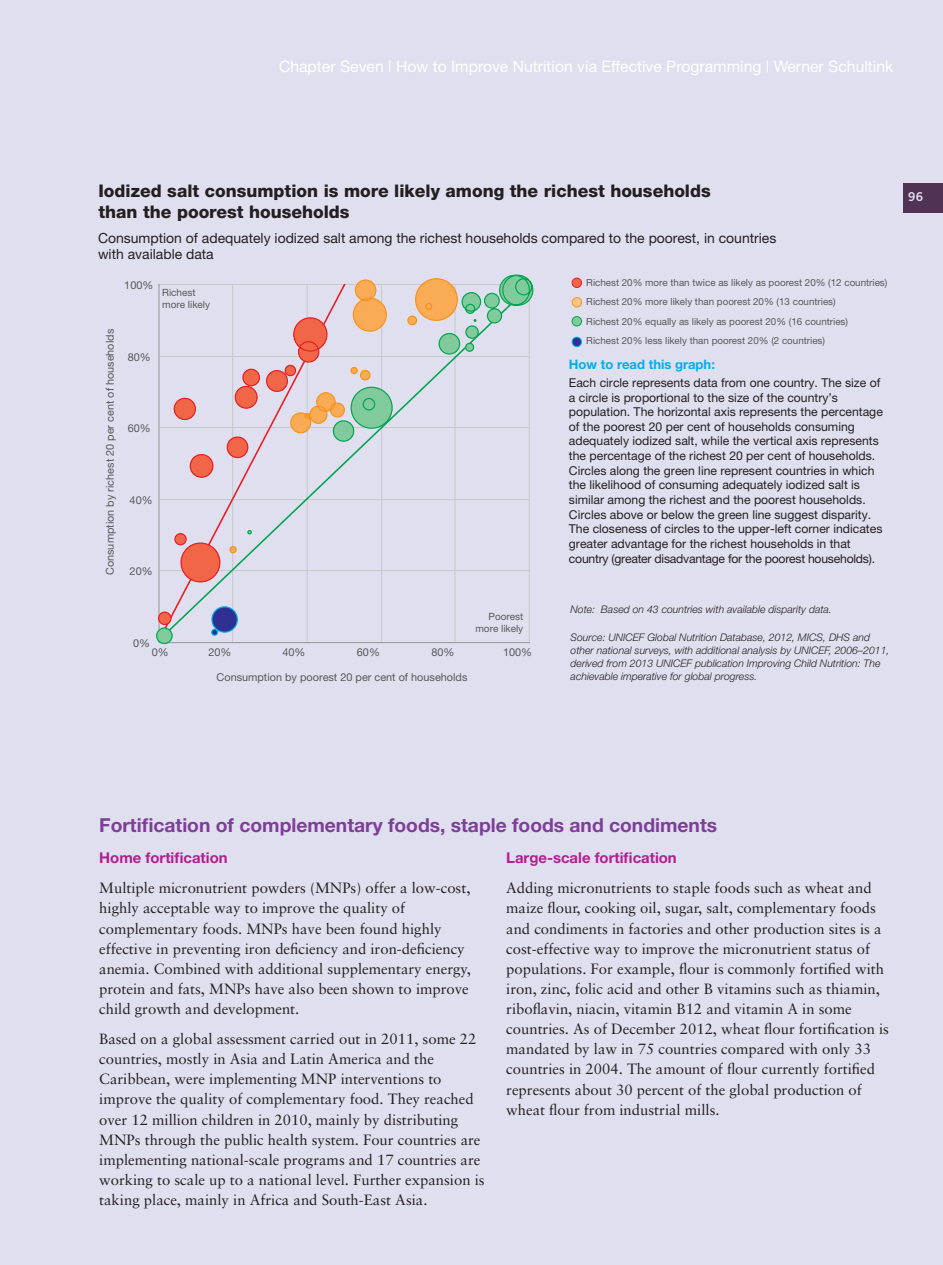
<style>
.page{position:relative;width:943px;height:1265px;background:#e0dfef}
.page>*{position:absolute;margin:0;border:0;box-sizing:border-box;transform-origin:0 0}
.Text_bold_1{font:700 19.25px "Helvetica Neue";color:#7e3e98}
.t1{font:800 17.5px/21px "Helvetica Neue";color:#231f20}
.Chapter_details_page{font:15.75px "Helvetica Neue";color:#fff}
.Text{font:14.88px/20.1px "Sabon";color:#231f20}
.Text_bold_2{font:700 14.88px "Helvetica Neue";color:#b41e8d}
.t2{font:14px/16.8px "Helvetica Neue";color:#231f20}
.t3{font:700 13.12px "Helvetica Neue";color:#00aeef}
.t4{font:12.25px/14.7px "Helvetica Neue";color:#231f20}
.t5{font:12.25px "Trade Gothic Bold Two";color:#fff}
.t6{font:10.85px "Helvetica Neue";color:#57585a}
.t7{font:italic 300 10.5px/13.1px "Helvetica Neue";color:#231f20}
.t8{font:9.97px/11.9px "Helvetica Neue";color:#57585a;text-align:right}
.t9{font:9.8px/19.2px "Helvetica Neue";color:#57585a}
</style>
<div class="page">
<div style="left:572px;top:278px;width:9px;height:9px;background:#f26648;border-radius:50%"></div>
<div style="left:571px;top:278px;width:11px;height:10px;border:1px solid #ee1d23;border-radius:50%"></div>
<div style="left:572px;top:298px;width:10px;height:9px;background:#fdc689;border-radius:50%"></div>
<div style="left:571px;top:297px;width:11px;height:10px;border:1px solid #f7931d;border-radius:50%"></div>
<div style="left:572px;top:317px;width:9px;height:9px;background:#80ca9c;border-radius:50%"></div>
<div style="left:571px;top:316px;width:11px;height:10px;border:1px solid #00a54f;border-radius:50%"></div>
<div style="left:572px;top:337px;width:9px;height:10px;background:#2e3092;border-radius:50%"></div>
<div style="left:571px;top:337px;width:11px;height:10px;border:1px solid #00aeef;border-radius:50%"></div>
<svg style="left:156px;top:274px;width:378px;height:371px"></svg>
<p class="Chapter_details_page" style="left:279px;top:57px;width:616px">Chapter Seven | How to Improve Nutrition via Effective Programming | Werner Schultink</p>
<p class="t1" style="left:98px;top:180px;width:614px">Iodized salt consumption is more likely among the richest households than the poorest households</p>
<p class="t2" style="left:98px;top:229px;width:680px">Consumption of adequately iodized salt among the richest households compared to the poorest, in countries with available data</p>
<p class="t6" style="left:124px;top:279px;width:31px">100%</p>
<p class="t6" style="left:103px;top:575px;width:248px;rotate:-90deg">Consumption by richest 20 per cent of households</p>
<p class="t6" style="left:128px;top:350px;width:24px">80%</p>
<p class="t6" style="left:128px;top:422px;width:24px">60%</p>
<p class="t6" style="left:130px;top:493px;width:24px">40%</p>
<p class="t6" style="left:130px;top:565px;width:24px">20%</p>
<p class="t8" style="left:162px;top:286px;width:49px;text-align:left">Richest more likely</p>
<p class="t8" style="left:475px;top:610px;width:49px">Poorest more likely</p>
<p class="t6" style="left:133px;top:636px;width:18px">0%</p>
<p class="t6" style="left:152px;top:646px;width:18px">0%</p>
<p class="t6" style="left:208px;top:646px;width:24px">20%</p>
<p class="t6" style="left:282px;top:646px;width:24px">40%</p>
<p class="t6" style="left:357px;top:646px;width:24px">60%</p>
<p class="t6" style="left:431px;top:646px;width:24px">80%</p>
<p class="t6" style="left:503px;top:646px;width:31px">100%</p>
<p class="t6" style="left:216px;top:670px;width:252px">Consumption by poorest 20 per cent of households</p>
<p class="t9" style="left:586px;top:273px;width:302px">Richest 20% more than twice as likely as poorest 20% (12 countries)<br>Richest 20% more likely than poorest 20% (13 countries)<br>Richest 20% equally as likely as poorest 20% (16 countries)<br>Richest 20% less likely than poorest 20% (2 countries)</p>
<p class="t3" style="left:569px;top:356px;width:147px">How to read this graph:</p>
<p class="t4" style="left:569px;top:375px;width:315px">Each circle represents data from one country. The size of a circle is proportional to the size of the country’s population. The horizontal axis represents the percentage of the poorest 20 per cent of households consuming adequately iodized salt, while the vertical axis represents the percentage of the richest 20 per cent of households.<br>Circles along the green line represent countries in which the likelihood of consuming adequately iodized salt is similar among the richest and the poorest households.<br>Circles above or below the green line suggest disparity.<br>The closeness of circles to the upper-left corner indicates greater advantage for the richest households in that country (greater disadvantage for the poorest households).</p>
<p class="t7" style="left:570px;top:603px;width:263px">Note: Based on 43 countries with available disparity data.</p>
<p class="t7" style="left:570px;top:631px;width:320px">Source: UNICEF Global Nutrition Database, 2012, MICS, DHS and other national surveys, with additional analysis by UNICEF, 2006–2011, derived from 2013 UNICEF publication Improving Child Nutrition: The achievable imperative for global progress.</p>
<p class="t5" style="left:908px;top:189px;width:16px">96</p>
<p class="Text_bold_1" style="left:99px;top:814px;width:619px">Fortification of complementary foods, staple foods and condiments</p>
<p class="Text_bold_2" style="left:506px;top:849px;width:172px">Large-scale fortification</p>
<p class="Text" style="left:506px;top:878px;width:384px">Adding micronutrients to staple foods such as wheat and maize flour, cooking oil, sugar, salt, complementary foods and condiments in factories and other production sites is a cost-effective way to improve the micronutrient status of populations. For example, flour is commonly fortified with iron, zinc, folic acid and other B vitamins such as thiamin, riboflavin, niacin, vitamin B12 and vitamin A in some countries. As of December 2012, wheat flour fortification is mandated by law in 75 countries compared with only 33 countries in 2004. The amount of flour currently fortified represents about 30 percent of the global production of wheat flour from industrial mills.</p>
<p class="Text_bold_2" style="left:99px;top:849px;width:130px">Home fortification</p>
<p class="Text" style="left:99px;top:878px;width:373px">Multiple micronutrient powders (MNPs) offer a low-cost, highly acceptable way to improve the quality of complementary foods. MNPs have been found highly effective in preventing iron deficiency and iron-deficiency anemia. Combined with additional supplementary energy, protein and fats, MNPs have also been shown to improve child growth and development.</p>
<p class="Text" style="left:99px;top:1029px;width:387px">Based on a global assessment carried out in 2011, some 22 countries, mostly in Asia and Latin America and the Caribbean, were implementing MNP interventions to improve the quality of complementary food. They reached over 12 million children in 2010, mainly by distributing MNPs through the public health system. Four countries are implementing national-scale programs and 17 countries are working to scale up to a national level. Further expansion is taking place, mainly in Africa and South-East Asia.</p>
</div>
